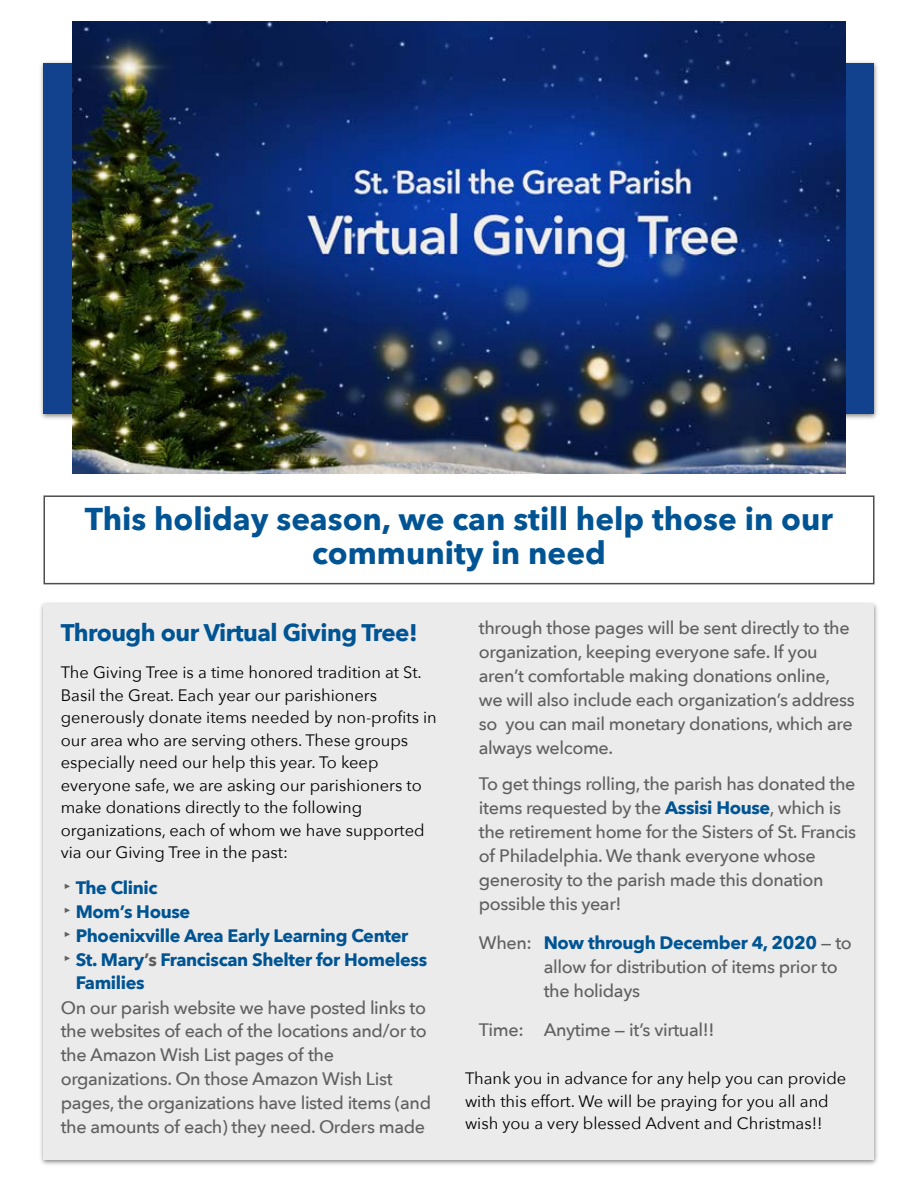
<style>
.page{position:relative;width:918px;height:1188px;background:#fff}
.page>*{position:absolute;margin:0;border:0;box-sizing:border-box;transform-origin:0 0}
.t1{font:700 31.5px/34.8px "Avenir Next";color:#005493;text-align:center}
.t2{font:700 24px "Avenir Next";letter-spacing:-.02em;color:#005493}
.t3{font:500 18px/24px "Avenir Next";letter-spacing:-.02em;color:#606060}
.t4{font:700 18px "Avenir Next";letter-spacing:-.02em;color:#005493}
.t5{font:16.5px/22.5px "Avenir Next";color:#000}
.s1{font-family:"Helvetica";color:#606060}
.s2{color:#606060}
.s3{font-weight:700;color:#005493}
</style>
<div class="page">
<img style="left:40px;top:602px;width:838px;height:563px">
<div style="left:44px;top:605px;width:830px;height:555px;background:#ebebeb"></div>
<div style="left:44px;top:64px;width:830px;height:350px;background:#12418e"></div>
<img style="left:72px;top:21px;width:774px;height:453px">
<div style="left:44px;top:495px;width:830px;height:89px;border:2px solid #4d4d4d"></div>
<h1 class="t1" style="left:85px;top:502px;width:750px">This holiday season, we can still help those in our community in need</h1>
<h2 class="t2" style="left:61px;top:617px;width:358px">Through our Virtual Giving Tree!</h2>
<p class="t5" style="left:61px;top:662px;width:378px">The Giving Tree is a time honored tradition at St.<br>Basil the Great. Each year our parishioners generously donate items needed by non-profits in our area who are serving others. These groups especially need our help this year. To keep everyone safe, we are asking our parishioners to make donations directly to the following organizations, each of whom we have supported via our Giving Tree in the past:</p>
<p class="t4" style="left:61px;top:876px;width:98px"><span class="s1">‣</span> The Clinic</p>
<p class="t4" style="left:61px;top:900px;width:131px"><span class="s1">‣</span> Mom’s House</p>
<p class="t4" style="left:61px;top:924px;width:349px"><span class="s1">‣</span> Phoenixville Area Early Learning Center</p>
<p class="t4" style="left:61px;top:948px;width:368px"><span class="s1">‣</span> St. Mary<span class="s2">’s</span> Franciscan Shelter for Homeless</p>
<p class="t4" style="left:76px;top:971px;width:71px">Families</p>
<p class="t3" style="left:61px;top:996px;width:372px">On our parish website we have posted links to the websites of each of the locations and/or to the Amazon Wish List pages of the organizations. On those Amazon Wish List pages, the organizations have listed items (and the amounts of each) they need. Orders made</p>
<p class="t3" style="left:479px;top:616px;width:377px">through those pages will be sent directly to the organization, keeping everyone safe. If you aren’t comfortable making donations online, we will also include each organization’s address so you can mail monetary donations, which are always welcome.</p>
<p class="t3" style="left:479px;top:772px;width:379px">To get things rolling, the parish has donated the items requested by the <span class="s3">Assisi House</span>, which is the retirement home for the Sisters of St. Francis of Philadelphia. We thank everyone whose generosity to the parish made this donation possible this year!</p>
<p class="t3" style="left:544px;top:931px;width:310px;text-indent:-65px">When: <span class="s3">Now through December 4, 2020</span> — to allow for distribution of items prior to the holidays</p>
<p class="t3" style="left:479px;top:1018px;width:237px">Time: Anytime — it’s virtual!!</p>
<p class="t5" style="left:465px;top:1068px;width:383px">Thank you in advance for any help you can provide with this effort. We will be praying for you all and wish you a very blessed Advent and Christmas!!</p>
</div>
